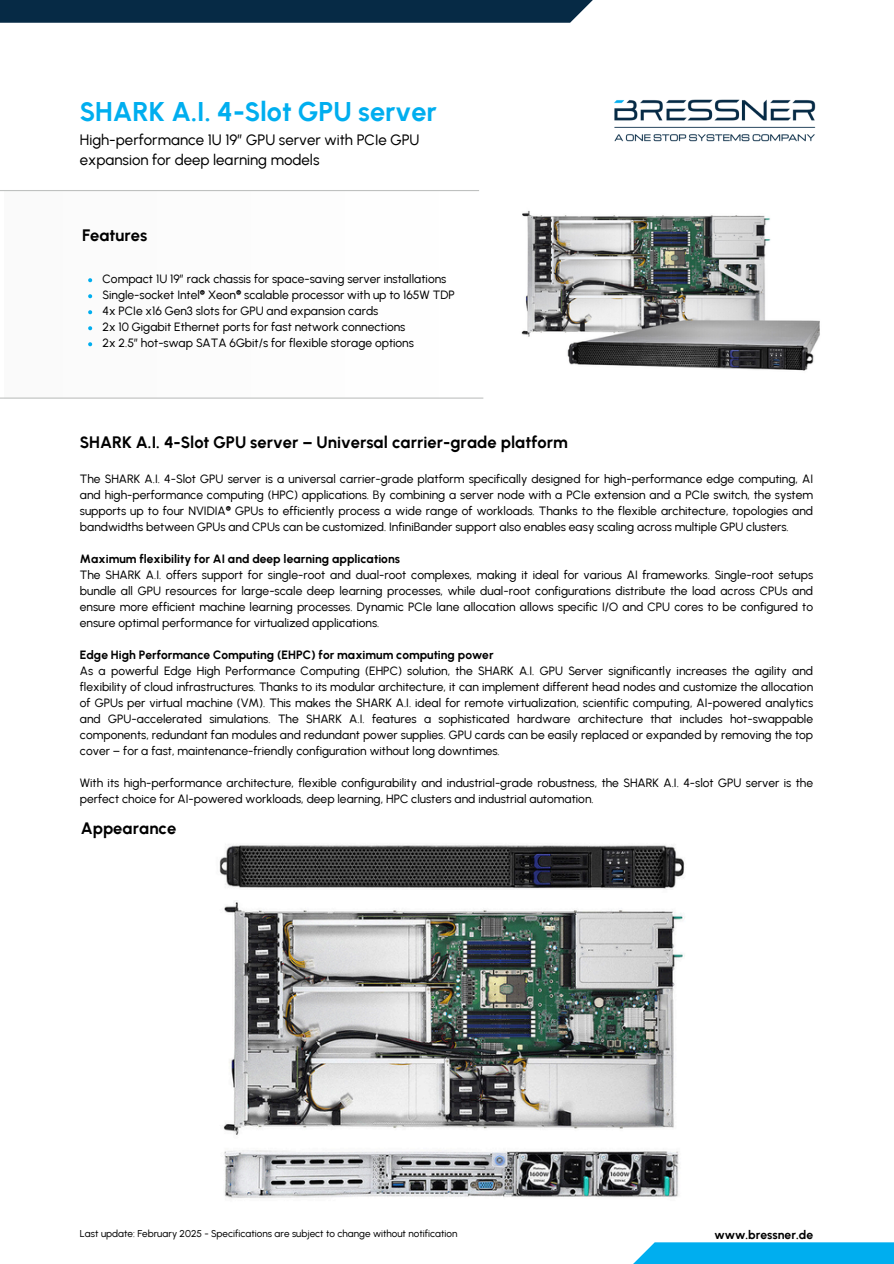
<style>
.page{position:relative;width:894px;height:1264px;background:#fff}
.page>*{position:absolute;margin:0;border:0;box-sizing:border-box;transform-origin:0 0}
.t1{font:700 27px "Urbanist";color:#00aeef}
.t2{font:700 16.5px "Urbanist";color:#000}
.t3{font:15px/20.2px "Urbanist";color:#000}
.t4{font:700 12.15px "Urbanist";color:#000}
.t5{font:12px/16px "Urbanist";color:#000}
.t6{font:9.9px "Urbanist";color:#000}
.s1{font-weight:700}
</style>
<div class="page">
<div style="left:619px;top:1242px;width:274px;height:21px;background:#00aeef"></div>
<hr style="left:0;top:397px;width:483px;height:1px;background:#bfc1c0">
<svg style="left:88px;top:278px;width:4px;height:4px"></svg>
<svg style="left:88px;top:294px;width:4px;height:4px"></svg>
<svg style="left:88px;top:310px;width:4px;height:4px"></svg>
<svg style="left:88px;top:326px;width:4px;height:4px"></svg>
<svg style="left:88px;top:342px;width:4px;height:4px"></svg>
<img style="left:614px;top:99px;width:202px;height:43px">
<div style="left:0;top:0;width:605px;height:23px;background:#062a45"></div>
<hr style="left:0;top:190px;width:479px;height:1px;background:#bfc1c0">
<img style="left:521px;top:211px;width:299px;height:160px">
<img style="left:223px;top:902px;width:462px;height:296px">
<img style="left:219px;top:845px;width:466px;height:45px">
<p class="t1" style="left:80px;top:96px;width:358px">SHARK A.I. 4-Slot GPU server</p>
<p class="t3" style="left:80px;top:129px;width:341px">High-performance 1U 19” GPU server with PCIe GPU expansion for deep learning models</p>
<p class="t2" style="left:82px;top:225px;width:67px">Features</p>
<p class="t5" style="left:102px;top:271px;width:345px">Compact 1U 19” rack chassis for space-saving server installations</p>
<h2 class="t5" style="left:102px;top:287px;width:353px">Single-socket Intel® Xeon® scalable processor with up to 165W TDP</h2>
<p class="t5" style="left:102px;top:303px;width:277px">4x PCIe x16 Gen3 slots for GPU and expansion cards</p>
<p class="t5" style="left:102px;top:319px;width:304px">2x 10 Gigabit Ethernet ports for fast network connections</p>
<p class="t5" style="left:102px;top:335px;width:313px">2x 2.5” hot-swap SATA 6Gbit/s for flexible storage options</p>
<p class="t2" style="left:80px;top:432px;width:489px">SHARK A.I. 4-Slot GPU server – Universal carrier-grade platform</p>
<p class="t5" style="left:80px;top:470px;width:734px;text-align:justify">The SHARK A.I. 4-Slot GPU server is a universal carrier-grade platform specifically designed for high-performance edge computing, AI and high-performance computing (HPC) applications. By combining a server node with a PCIe extension and a PCIe switch, the system supports up to four NVIDIA® GPUs to efficiently process a wide range of workloads. Thanks to the flexible architecture, topologies and bandwidths between GPUs and CPUs can be customized. InfiniBander support also enables easy scaling across multiple GPU clusters.</p>
<h2 class="t5" style="left:80px;top:550px;width:734px"><span class="s1">Maximum flexibility for AI and deep learning applications<br></span>The SHARK A.I. offers support for single-root and dual-root complexes, making it ideal for various AI frameworks. Single-root setups bundle all GPU resources for large-scale deep learning processes, while dual-root configurations distribute the load across CPUs and ensure more efficient machine learning processes. Dynamic PCIe lane allocation allows specific I/O and CPU cores to be configured to ensure optimal performance for virtualized applications.</h2>
<h5 class="t5" style="left:80px;top:646px;width:734px"><span class="s1">Edge High Performance Computing (EHPC) for maximum computing power<br></span>As a powerful Edge High Performance Computing (EHPC) solution, the SHARK A.I. GPU Server significantly increases the agility and flexibility of cloud infrastructures. Thanks to its modular architecture, it can implement different head nodes and customize the allocation of GPUs per virtual machine (VM). This makes the SHARK A.I. ideal for remote virtualization, scientific computing, AI-powered analytics and GPU-accelerated simulations. The SHARK A.I. features a sophisticated hardware architecture that includes hot-swappable components, redundant fan modules and redundant power supplies. GPU cards can be easily replaced or expanded by removing the top cover – for a fast, maintenance-friendly configuration without long downtimes.</h5>
<h5 class="t5" style="left:80px;top:774px;width:734px">With its high-performance architecture, flexible configurability and industrial-grade robustness, the SHARK A.I. 4-slot GPU server is the perfect choice for AI-powered workloads, deep learning, HPC clusters and industrial automation.</h5>
<h5 class="t2" style="left:81px;top:818px;width:97px">Appearance</h5>
<h1 class="t6" style="left:80px;top:1227px;width:379px">Last update: February 2025 - Specifications are subject to change without notification</h1>
<h3 class="t4" style="left:714px;top:1227px;width:100px">www.bressner.de</h3>
</div>
